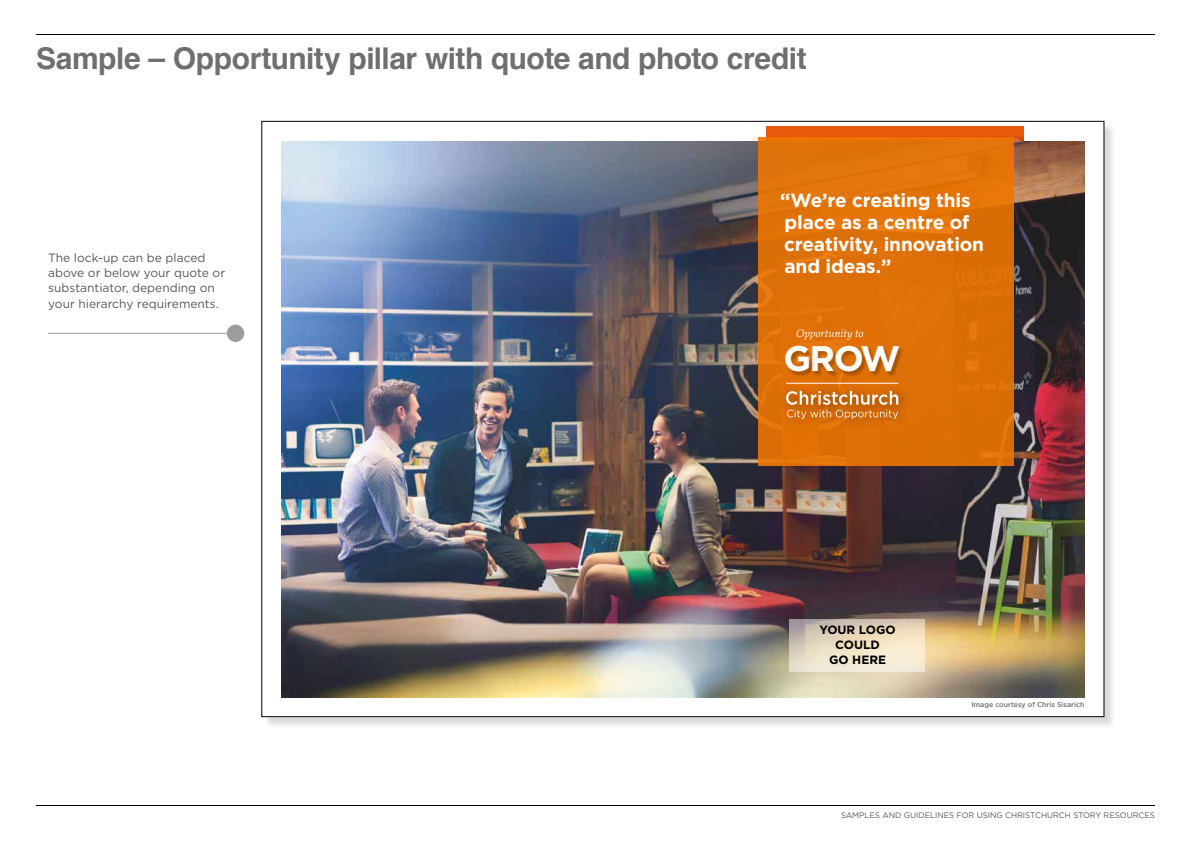
<style>
.page{position:relative;width:1191px;height:842px;background:#fff}
.page>*{position:absolute;margin:0;border:0;box-sizing:border-box;transform-origin:0 0}
.t1{font:700 35.5px "Gotham";color:#fff}
.t2{font:700 30px "Helvetica";letter-spacing:-.015em;color:#706f6f}
.t3{font:700 19px/22px "Gotham";letter-spacing:-.01em;color:#fff}
.t4{font:12px/15px "Gotham";color:#575756}
.t5{font:700 12px/15px "Gotham";color:#000;text-align:center}
.t6{font:italic 10.9px "Palatino";color:#fff}
.t7{font:8px "Gotham";color:#575756}
.t8{font:500 7px "Gotham";color:#706f6f}
</style>
<div class="page">
<hr style="left:36px;top:805px;width:1119px;height:1px;background:#000">
<hr style="left:36px;top:34px;width:1119px;height:1px;background:#000">
<div style="left:263px;top:123px;width:853px;height:606px;background:#000;opacity:.15"></div>
<div style="left:262px;top:121px;width:842px;height:596px;background:#fff"></div>
<svg style="left:766px;top:126px;width:257px;height:15px;background:#e9590a"></svg>
<img style="left:282px;top:141px;width:802px;height:556px">
<div style="left:758px;top:138px;width:256px;height:328px;background:#de7007"></div>
<svg style="left:1014px;top:138px;width:7px;height:3px"></svg>
<svg style="left:786px;top:391px;width:112px;height:28px"></svg>
<div style="left:786px;top:347px;width:118px;height:30px;background:#000;opacity:.25"></div>
<hr style="left:786px;top:383px;width:112px;height:1px;background:#fff">
<div style="left:227px;top:325px;width:17px;height:17px;background:#9d9d9c;border-radius:50%"></div>
<hr style="left:48px;top:333px;width:179px;height:1px;background:#9d9d9c">
<svg style="left:789px;top:619px;width:135px;height:53px;background:#e5d9c3"></svg>
<h2 class="t2" style="left:36px;top:34px;width:772px">Sample – Opportunity pillar with quote and photo credit</h2>
<p class="t4" style="left:48px;top:251px;width:178px">The lock-up can be placed above or below your quote or substantiator, depending on your hierarchy requirements.</p>
<h3 class="t3" style="left:780px;top:189px;width:205px">“We’re creating this place as a centre of creativity, innovation and ideas.”</h3>
<p class="t6" style="left:796px;top:324px;width:69px">Opportunity to</p>
<h1 class="t1" style="left:783px;top:335px;width:118px">GROW</h1>
<p class="t5" style="left:819px;top:623px;width:78px">YOUR LOGO<br>COULD<br>GO HERE</p>
<p class="t8" style="left:971px;top:700px;width:115px">Image courtesy of Chris Sisarich</p>
<p class="t7" style="left:841px;top:811px;width:315px">SAMPLES AND GUIDELINES FOR USING CHRISTCHURCH STORY RESOURCES</p>
</div>
